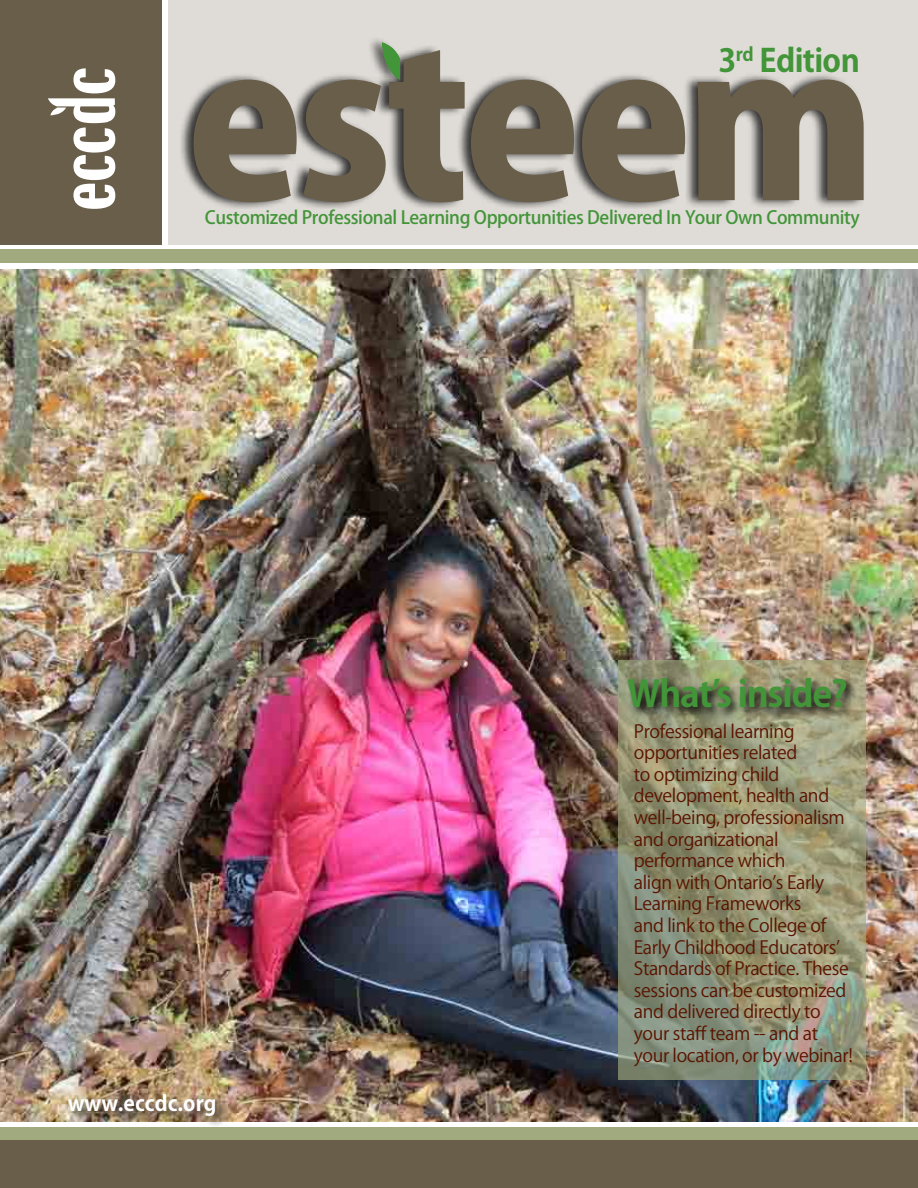
<style>
.page{position:relative;width:918px;height:1188px;background:#fff}
.page>*{position:absolute;margin:0;border:0;box-sizing:border-box;transform-origin:0 0}
.t1{font:800 210px "Koz Go Pro";letter-spacing:-.03em;color:#695e4a}
.t2{font:700 36px "Koz Go Pro";letter-spacing:-.03em;color:#439539}
.t3{font:700 31.5px "Koz Go Pro";letter-spacing:-.02em;color:#439539}
.t4{font:700 21px "Koz Go Pro";color:#fff}
.t5{font:18px/21.6px "Koz Go Pro";letter-spacing:-.02em;color:#5b1400}
.t6{font:500 18px "Koz Go Pro";letter-spacing:-.02em;color:#439539}
</style>
<div class="page">
<img style="left:0;top:269px;width:918px;height:852px">
<div style="left:64px;top:1091px;width:163px;height:37px;background:#000;opacity:.75"></div>
<div style="left:169px;top:0;width:749px;height:244px;background:#dfdcd7"></div>
<div style="left:178px;top:41px;width:687px;height:168px;background:#000;opacity:.75"></div>
<div style="left:0;top:0;width:162px;height:244px;background:#695e4a"></div>
<div style="left:367px;top:34px;width:34px;height:52px;background:#000;opacity:.55"></div>
<svg style="left:382px;top:42px;width:18px;height:38px"></svg>
<svg style="left:48px;top:68px;width:67px;height:141px"></svg>
<div style="left:0;top:250px;width:918px;height:13px;background:#a1aa7e"></div>
<div style="left:0;top:1127px;width:918px;height:14px;background:#a1aa7e"></div>
<div style="left:0;top:1141px;width:918px;height:47px;background:#695e4a"></div>
<svg style="left:618px;top:660px;width:248px;height:420px;background:#939678"></svg>
<svg style="left:625px;top:675px;width:233px;height:46px;background:#74755b"></svg>
<h3 class="t3" style="left:718px;top:40px;width:143px">3<sup>rd</sup> Edition</h3>
<h1 class="t1" style="left:186px;top:-14px;width:691px">esteem</h1>
<p class="t6" style="left:205px;top:206px;width:657px">Customized Professional Learning Opportunities Delivered In Your Own Community</p>
<h2 class="t2" style="left:627px;top:671px;width:222px">What’s inside?</h2>
<p class="t4" style="left:68px;top:1090px;width:150px">www.eccdc.org</p>
<p class="t5" style="left:634px;top:721px;width:220px">Professional learning opportunities related<br>to optimizing child development, health and well-being, professionalism and organizational performance which<br>align with Ontario’s Early<br>Learning Frameworks<br>and link to the College of<br>Early Childhood Educators’<br>Standards of Practice. These sessions can be customized and delivered directly to your staff team -- and at your location, or by webinar!</p>
</div>
